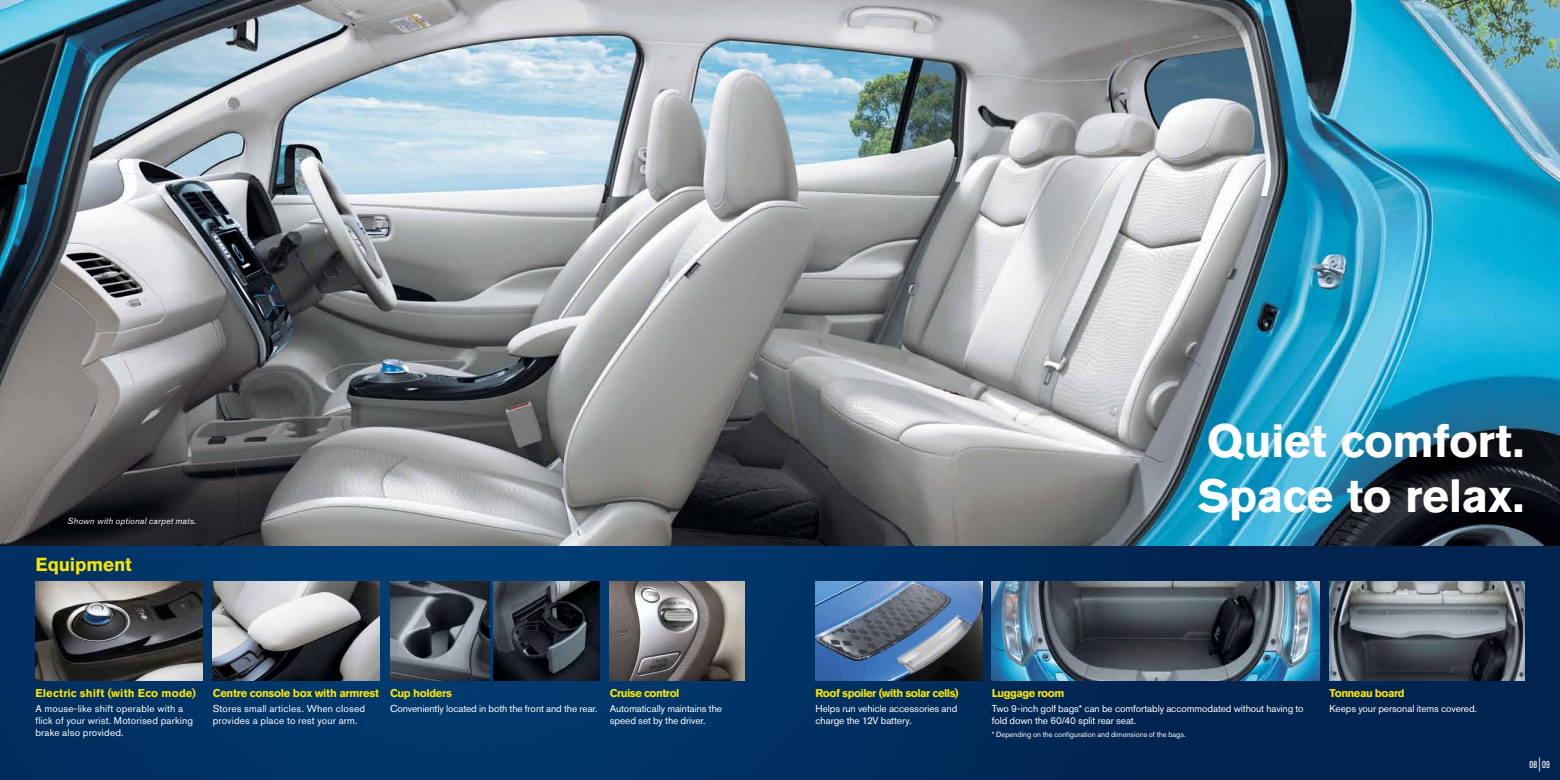
<style>
.page{position:relative;width:1560px;height:780px;background:#fff}
.page>*{position:absolute;margin:0;border:0;box-sizing:border-box;transform-origin:0 0}
.t1{font:700 46.25px/55.5px "Nissan AG";letter-spacing:-.01em;color:#fff}
.t2{font:700 18.75px "Nissan AG";letter-spacing:-.005em;color:#f8e500}
.t3{font:700 11.25px "Nissan AG";letter-spacing:-.035em;color:#f8e500}
.t4{font:700 11.25px "Nissan AG";letter-spacing:.01em;color:#f8e500}
.t5{font:10px/12px "Nissan AG";letter-spacing:-.005em;color:#fff}
.t6{font:10px/12px "Nissan AG";letter-spacing:.02em;color:#fff}
.t7{font:condensed 10px "Nissan AG";color:#fff}
.t8{font:italic 8.75px "Nissan AG";letter-spacing:.02em;color:#fff}
.t9{font:7.5px "Nissan AG";color:#fff}
.s1{font-size:14px}
</style>
<div class="page">
<img style="left:0;top:0;width:1559px;height:780px">
<img style="left:35px;top:581px;width:167px;height:99px">
<img style="left:213px;top:581px;width:166px;height:99px">
<img style="left:609px;top:581px;width:135px;height:99px">
<img style="left:390px;top:581px;width:99px;height:99px">
<img style="left:493px;top:581px;width:106px;height:99px">
<img style="left:815px;top:581px;width:166px;height:99px">
<img style="left:991px;top:581px;width:328px;height:99px">
<img style="left:1329px;top:581px;width:195px;height:99px">
<p class="t8" style="left:67px;top:516px;width:130px">Shown with optional carpet mats.</p>
<h2 class="t2" style="left:35px;top:553px;width:98px">Equipment</h2>
<p class="t4" style="left:35px;top:686px;width:162px">Electric shift (with Eco mode)</p>
<p class="t6" style="left:35px;top:702px;width:159px">A mouse-like shift operable with a flick of your wrist. Motorised parking brake also provided.</p>
<p class="t3" style="left:213px;top:686px;width:168px">Centre console box with armrest</p>
<p class="t6" style="left:213px;top:702px;width:154px">Stores small articles. When closed provides a place to rest your arm.</p>
<p class="t3" style="left:390px;top:686px;width:64px">Cup holders</p>
<p class="t5" style="left:390px;top:702px;width:209px">Conveniently located in both the front and the rear.</p>
<p class="t3" style="left:609px;top:686px;width:71px">Cruise control</p>
<p class="t5" style="left:609px;top:702px;width:114px">Automatically maintains the speed set by the driver.</p>
<h1 class="t1" style="left:1197px;top:413px;width:328px">Quiet comfort.<br>Space to relax.</h1>
<p class="t3" style="left:815px;top:686px;width:145px">Roof spoiler (with solar cells)</p>
<p class="t5" style="left:815px;top:702px;width:143px">Helps run vehicle accessories and charge the 12V battery.</p>
<p class="t3" style="left:991px;top:686px;width:74px">Luggage room</p>
<p class="t5" style="left:991px;top:702px;width:313px">Two 9-inch golf bags* can be comfortably accommodated without having to fold down the 60/40 split rear seat.</p>
<p class="t9" style="left:991px;top:729px;width:195px">* Depending on the configuration and dimensions of the bags.</p>
<p class="t3" style="left:1329px;top:686px;width:77px">Tonneau board</p>
<p class="t5" style="left:1329px;top:702px;width:149px">Keeps your personal items covered.</p>
<p class="t7" style="left:1529px;top:759px;width:22px">08 <span class="s1">|</span> 09</p>
</div>
